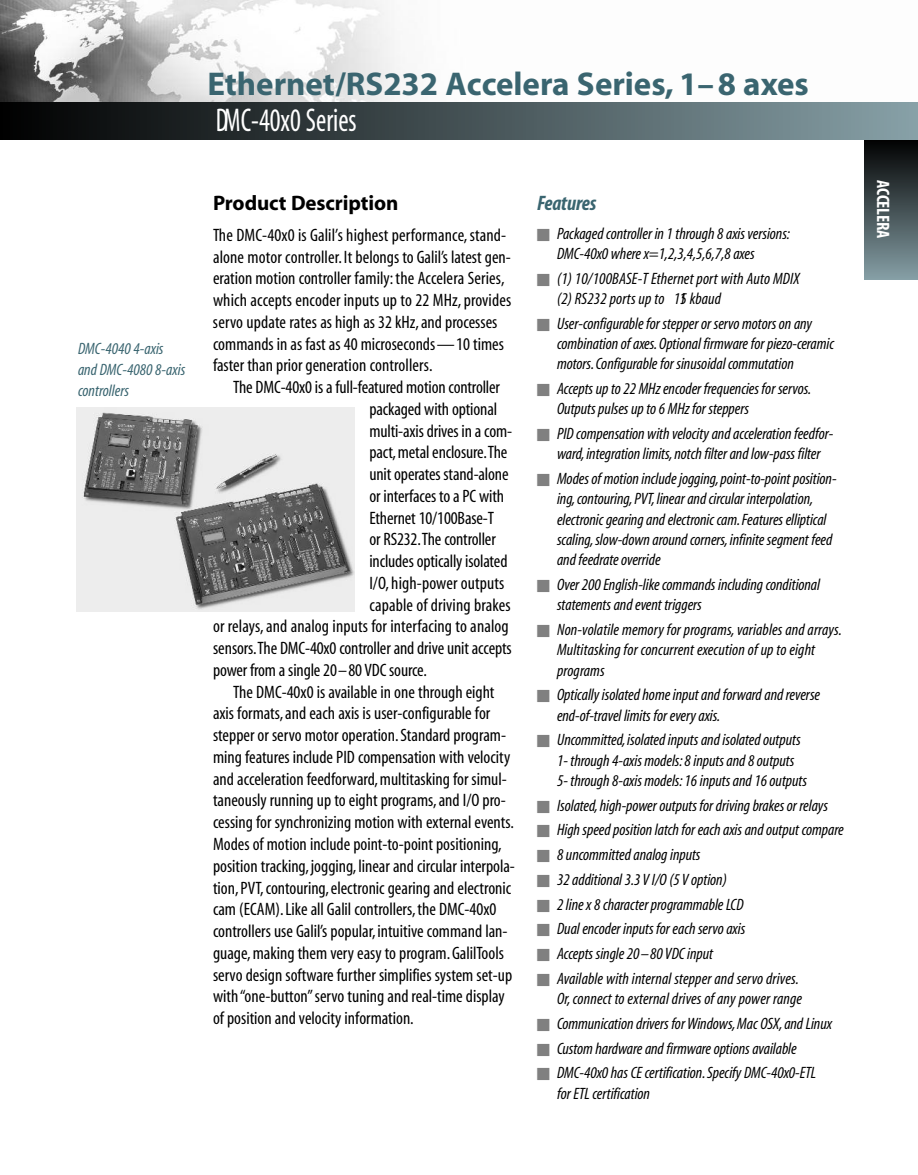
<style>
.page{position:relative;width:918px;height:1175px;background:#fff}
.page>*{position:absolute;margin:0;border:0;box-sizing:border-box;transform-origin:0 0}
.t1{font:700 33px "Myriad";color:#3a6570}
.t2{font:condensed 33px "Myriad";color:#fff;scale:.85 1}
.t3{font:700 21px "Myriad";letter-spacing:-.005em;color:#000}
.t4{font:italic 700 condensed 21px "Myriad";letter-spacing:-.01em;color:#3a6570}
.t5{font:condensed 18px/21.8px "Myriad";color:#000}
.t6{font:700 condensed 18px "Myriad";letter-spacing:-.01em;color:#fff}
.t7{font:italic condensed 16.5px/20.2px "Myriad";letter-spacing:-.005em;color:#000}
.t8{font:italic condensed 16.5px/21px "Myriad";color:#3a6570}
.s1{color:#808080}
</style>
<div class="page">
<div style="left:864px;top:140px;width:54px;height:139px;background:linear-gradient(to bottom,#020202,#859fa5)"></div>
<img style="left:76px;top:407px;width:279px;height:204px">
<img style="left:0;top:0;width:400px;height:102px">
<div style="left:0;top:102px;width:918px;height:38px;background:linear-gradient(to right,#000,#87a1a8)"></div>
<h1 class="t1" style="left:207px;top:72px;width:603px">Ethernet/RS232 Accelera Series, 1–8 axes</h1>
<h1 class="t2" style="left:216px;top:109px;width:167px">DMC-40x0 Series</h1>
<p class="t8" style="left:78px;top:339px;width:109px">DMC-4040 4-axis and DMC-4080 8-axis controllers</p>
<p class="t3" style="left:213px;top:195px;width:187px">Product Description</p>
<p class="t5" style="left:213px;top:225px;width:300px">The DMC-40x0 is Galil’s highest performance,stand&shy;alone motor controller. It belongs to Galil’s latest gen&shy;eration motion controller family:the Accelera Series, which accepts encoder inputs up to 22 MHz,provides servo update rates as high as 32 kHz,and processes commands in as fast as 40 microseconds—10 times faster than prior generation controllers.</p>
<p class="t5" style="left:233px;top:378px;width:268px">The DMC-40x0 is a full-featured motion controller</p>
<p class="t5" style="left:369px;top:399px;width:129px">packaged with optional</p>
<p class="t5" style="left:369px;top:421px;width:144px">multi-axis drives in a com-</p>
<p class="t5" style="left:369px;top:443px;width:140px">pact,metal enclosure.The</p>
<p class="t5" style="left:369px;top:465px;width:141px">unit operates stand-alone</p>
<p class="t5" style="left:369px;top:486px;width:136px">or interfaces to a PC with</p>
<p class="t5" style="left:369px;top:508px;width:126px">Ethernet 10/100Base-T</p>
<p class="t5" style="left:369px;top:530px;width:128px">or RS232.The controller</p>
<p class="t5" style="left:369px;top:552px;width:140px">includes optically isolated</p>
<p class="t5" style="left:369px;top:573px;width:137px">I/O, high-power outputs</p>
<p class="t5" style="left:369px;top:595px;width:143px">capable of driving brakes</p>
<p class="t5" style="left:213px;top:617px;width:297px">or relays,and analog inputs for interfacing to analog</p>
<p class="t5" style="left:213px;top:639px;width:300px">sensors.The DMC-40x0 controller and drive unit accepts</p>
<p class="t5" style="left:213px;top:660px;width:216px">power from a single 20–80 VDC source.</p>
<p class="t5" style="left:233px;top:682px;width:263px">The DMC-40x0 is available in one through eight</p>
<p class="t5" style="left:213px;top:704px;width:279px">axis formats,and each axis is user-configurable for</p>
<p class="t5" style="left:213px;top:726px;width:295px">stepper or servo motor operation.Standard program-</p>
<p class="t5" style="left:213px;top:747px;width:299px">ming features include PID compensation with velocity</p>
<p class="t5" style="left:213px;top:769px;width:295px">and acceleration feedforward,multitasking for simul-</p>
<p class="t5" style="left:213px;top:791px;width:294px">taneously running up to eight programs,and I/O pro-</p>
<p class="t5" style="left:213px;top:813px;width:303px">cessing for synchronizing motion with external events.</p>
<p class="t5" style="left:213px;top:834px;width:290px">Modes of motion include point-to-point positioning,</p>
<p class="t5" style="left:213px;top:856px;width:303px">position tracking, jogging, linear and circular interpola-</p>
<p class="t5" style="left:213px;top:878px;width:300px">tion,PVT,contouring,electronic gearing and electronic</p>
<p class="t5" style="left:213px;top:900px;width:285px">cam (ECAM).Like all Galil controllers,the DMC-40x0</p>
<p class="t5" style="left:213px;top:921px;width:296px">controllers use Galil’s popular, intuitive command lan-</p>
<p class="t5" style="left:213px;top:943px;width:292px">guage,making them very easy to program.GalilTools</p>
<p class="t5" style="left:213px;top:965px;width:301px">servo design software further simplifies system set-up</p>
<p class="t5" style="left:213px;top:987px;width:293px">with“one-button”servo tuning and real-time display</p>
<p class="t5" style="left:213px;top:1008px;width:202px">of position and velocity information.</p>
<p class="t4" style="left:537px;top:195px;width:61px">Features</p>
<p class="t7" style="left:557px;top:225px;width:235px;text-indent:-20px"><span class="s1">■</span> Packaged controller in 1 through 8 axis versions:<br>DMC-40x0 where x=1,2,3,4,5,6,7,8 axes</p>
<p class="t7" style="left:557px;top:270px;width:244px;text-indent:-20px"><span class="s1">■</span> (1) 10/100BASE-T Ethernet port with Auto MDIX (2) RS232 ports up to 115 kbaud</p>
<p class="t7" style="left:557px;top:315px;width:279px;text-indent:-20px"><span class="s1">■</span> User-configurable for stepper or servo motors on any combination of axes.Optional firmware for piezo-ceramic motors.Configurable for sinusoidal commutation</p>
<p class="t7" style="left:557px;top:380px;width:256px;text-indent:-20px"><span class="s1">■</span> Accepts up to 22 MHz encoder frequencies for servos.<br>Outputs pulses up to 6 MHz for steppers</p>
<p class="t7" style="left:537px;top:425px;width:298px;text-align:center"><span class="s1">■</span> PID compensation with velocity and acceleration feedfor&shy;ward, integration limits,notch filter and low-pass filter</p>
<p class="t7" style="left:557px;top:470px;width:281px;text-indent:-20px"><span class="s1">■</span> Modes of motion includejogging,point-to-point position&shy;ing,contouring,PVT, linear and circular interpolation, electronic gearing and electronic cam.Features elliptical scaling,slow-down around corners, infinite segment feed and feedrate override</p>
<p class="t7" style="left:557px;top:576px;width:265px;text-indent:-20px"><span class="s1">■</span> Over 200 English-like commands including conditional statements and event triggers</p>
<p class="t7" style="left:557px;top:621px;width:286px;text-indent:-20px"><span class="s1">■</span> Non-volatile memory for programs,variables and arrays.<br>Multitasking for concurrent execution of up to eight programs</p>
<p class="t7" style="left:557px;top:686px;width:265px;text-indent:-20px"><span class="s1">■</span> Optically isolated home input and forward and reverse end-of-travel limits for every axis.</p>
<p class="t7" style="left:557px;top:731px;width:252px;text-indent:-20px"><span class="s1">■</span> Uncommitted, isolated inputs and isolated outputs<br>1- through 4-axis models:8 inputs and 8 outputs<br>5- through 8-axis models:16 inputs and 16 outputs</p>
<p class="t7" style="left:537px;top:796px;width:293px"><span class="s1">■</span> Isolated,high-power outputs for driving brakes or relays</p>
<p class="t7" style="left:537px;top:821px;width:308px"><span class="s1">■</span> High speed position latch for each axis and output compare</p>
<p class="t7" style="left:537px;top:846px;width:165px"><span class="s1">■</span> 8 uncommitted analog inputs</p>
<p class="t7" style="left:537px;top:870px;width:191px"><span class="s1">■</span> 32 additional 3.3 V I/O (5 V option)</p>
<p class="t7" style="left:537px;top:895px;width:208px"><span class="s1">■</span> 2 line x 8 character programmable LCD</p>
<p class="t7" style="left:537px;top:920px;width:210px"><span class="s1">■</span> Dual encoder inputs for each servo axis</p>
<p class="t7" style="left:537px;top:945px;width:178px"><span class="s1">■</span> Accepts single 20–80 VDC input</p>
<p class="t7" style="left:537px;top:969px;width:267px;text-align:right"><span class="s1">■</span> Available with internal stepper and servo drives.<br>Or,connect to external drives of any power range</p>
<p class="t7" style="left:537px;top:1014px;width:297px"><span class="s1">■</span> Communication drivers forWindows,Mac OSX,and Linux</p>
<p class="t7" style="left:537px;top:1039px;width:261px"><span class="s1">■</span> Custom hardware and firmware options available</p>
<p class="t7" style="left:557px;top:1064px;width:261px;text-indent:-20px"><span class="s1">■</span> DMC-40x0 has CE certification.Specify DMC-40x0-ETL for ETL certification</p>
<p class="t6" style="left:889px;top:180px;width:60px;rotate:90deg">ACCELERA</p>
</div>
